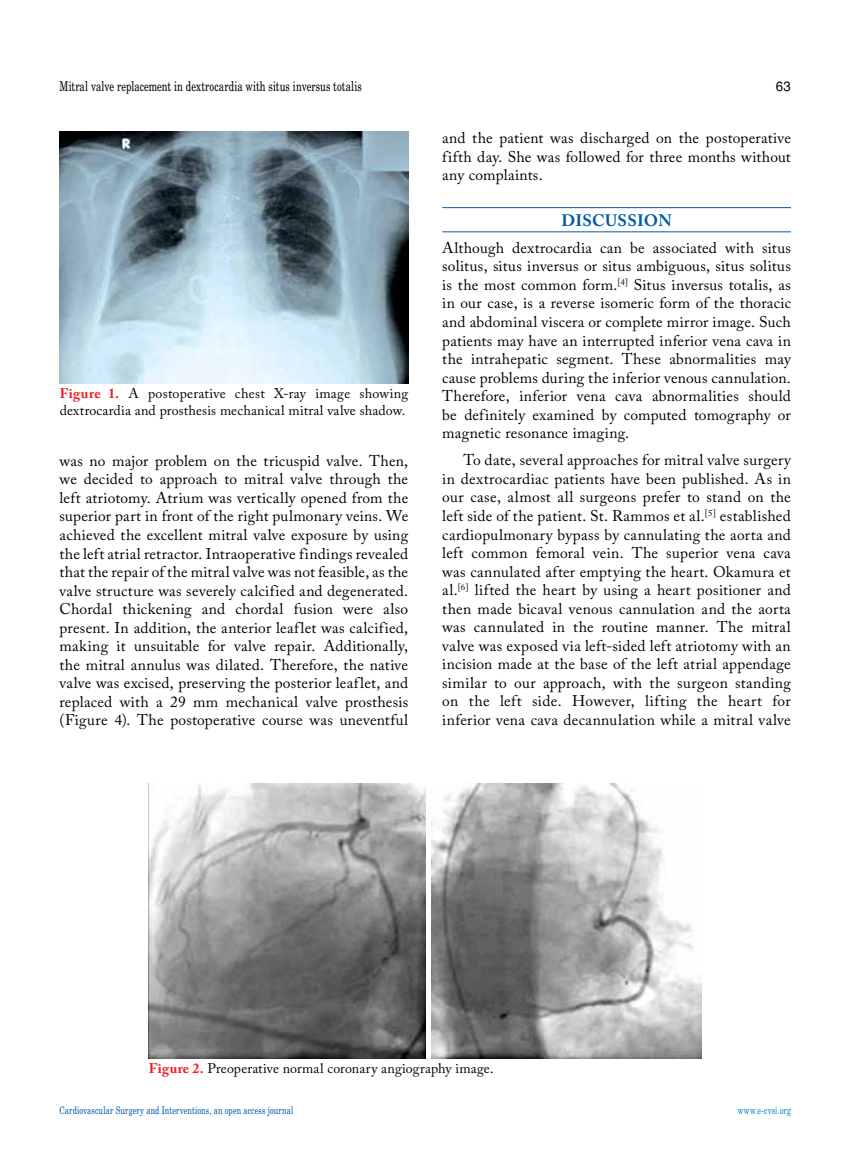
<style>
.page{position:relative;width:859px;height:1170px;background:#fff}
.page>*{position:absolute;margin:0;border:0;box-sizing:border-box;transform-origin:0 0}
.t1{font:700 16.5px "Adobe Caslon Pro";letter-spacing:.015em;color:#005baa}
.t2{font:15.45px/18.6px "Adobe Caslon Pro";letter-spacing:.015em;color:#000;text-align:justify}
.t3{font:13.95px/16.8px "Adobe Caslon Pro";letter-spacing:.015em;color:#000}
.t4{font:13.5px "Madison Tr";letter-spacing:.01em;color:#000}
.t5{font:13.5px "Helvetica Normal Tr";color:#000}
.t6{font:10.5px "Madison Tr";letter-spacing:.015em;color:#005baa}
.t7{font:10.5px "Madison Tr";letter-spacing:.015em;color:#0089cf}
.s1{font-weight:700;color:#ed1d24}
</style>
<div class="page">
<hr style="left:442px;top:207px;width:349px;height:1px;background:#005baa">
<hr style="left:442px;top:231px;width:349px;height:1px;background:#005baa">
<img style="left:60px;top:132px;width:348px;height:251px">
<img style="left:149px;top:783px;width:552px;height:275px">
<div style="left:426px;top:781px;width:5px;height:278px;background:#fff"></div>
<p class="t4" style="left:60px;top:78px;width:304px">Mitral valve replacement in dextrocardia with situs inversus totalis</p>
<p class="t5" style="left:776px;top:78px;width:17px">63</p>
<p class="t3" style="left:60px;top:385px;width:350px"><span class="s1">Figure 1.</span> A postoperative chest X-ray image showing dextrocardia and prosthesis mechanical mitral valve shadow.</p>
<p class="t2" style="left:60px;top:451px;width:350px">was no major problem on the tricuspid valve. Then, we decided to approach to mitral valve through the left atriotomy. Atrium was vertically opened from the superior part in front of the right pulmonary veins. We achieved the excellent mitral valve exposure by using the left atrial retractor. Intraoperative findings revealed that the repair of the mitral valve was not feasible, as the valve structure was severely calcified and degenerated.<br>Chordal thickening and chordal fusion were also present. In addition, the anterior leaflet was calcified, making it unsuitable for valve repair. Additionally, the mitral annulus was dilated. Therefore, the native valve was excised, preserving the posterior leaflet, and replaced with a 29 mm mechanical valve prosthesis (Figure 4). The postoperative course was uneventful</p>
<p class="t2" style="left:442px;top:129px;width:350px">and the patient was discharged on the postoperative fifth day. She was followed for three months without any complaints.</p>
<p class="t1" style="left:561px;top:210px;width:112px">DISCUSSION</p>
<p class="t2" style="left:442px;top:238px;width:350px">Although dextrocardia can be associated with situs solitus, situs inversus or situs ambiguous, situs solitus is the most common form.<sup>[4]</sup> Situs inversus totalis, as in our case, is a reverse isomeric form of the thoracic and abdominal viscera or complete mirror image. Such patients may have an interrupted inferior vena cava in the intrahepatic segment. These abnormalities may cause problems during the inferior venous cannulation.<br>Therefore, inferior vena cava abnormalities should be definitely examined by computed tomography or magnetic resonance imaging.</p>
<p class="t2" style="left:442px;top:450px;width:350px;text-indent:21px">To date, several approaches for mitral valve surgery in dextrocardiac patients have been published. As in our case, almost all surgeons prefer to stand on the left side of the patient. St. Rammos et al.<sup>[5]</sup> established cardiopulmonary bypass by cannulating the aorta and left common femoral vein. The superior vena cava was cannulated after emptying the heart. Okamura et al.<sup>[6]</sup> lifted the heart by using a heart positioner and then made bicaval venous cannulation and the aorta was cannulated in the routine manner. The mitral valve was exposed via left-sided left atriotomy with an incision made at the base of the left atrial appendage similar to our approach, with the surgeon standing on the left side. However, lifting the heart for inferior vena cava decannulation while a mitral valve</p>
<p class="t3" style="left:149px;top:1059px;width:346px"><span class="s1">Figure 2.</span> Preoperative normal coronary angiography image.</p>
<p class="t6" style="left:60px;top:1103px;width:235px">Cardiovascular Surgery and Interventions, an open access journal</p>
<p class="t7" style="left:738px;top:1103px;width:55px">www.e-cvsi.org</p>
</div>
